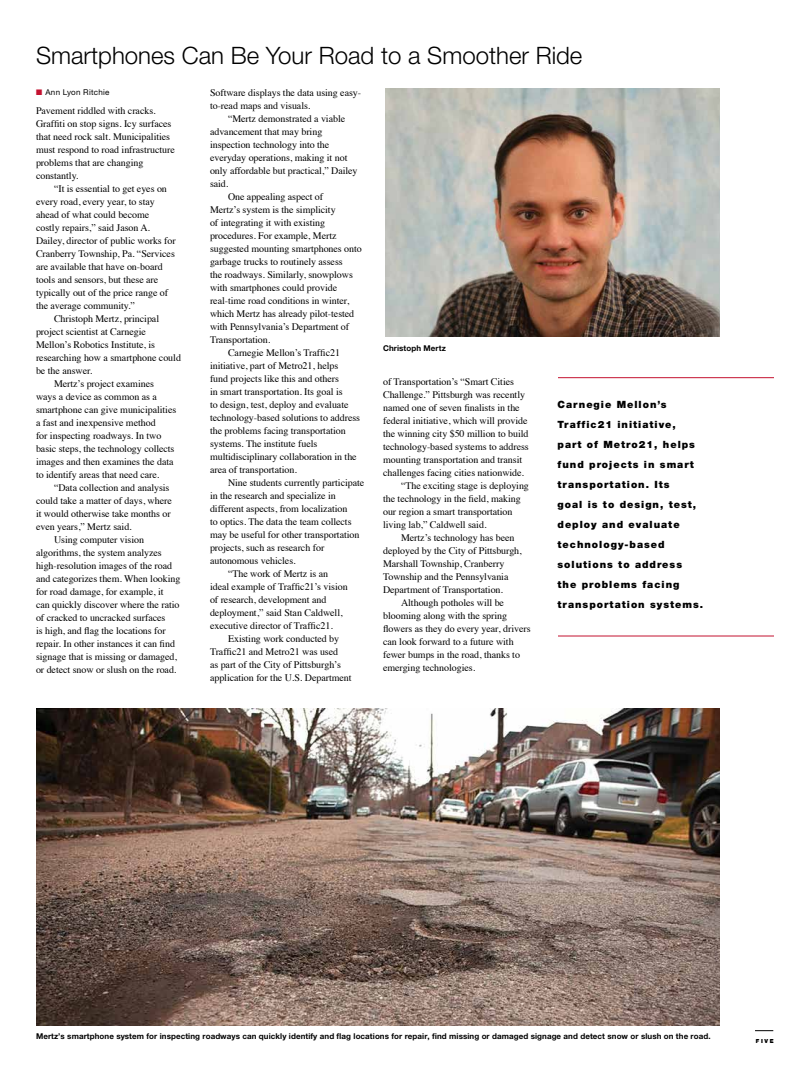
<style>
.page{position:relative;width:810px;height:1080px;background:#fff}
.page>*{position:absolute;margin:0;border:0;box-sizing:border-box;transform-origin:0 0}
.t1{font:300 24px "Helvetica Neue";color:#000}
.t2{font:10px/13px "Times";letter-spacing:-.005em;color:#000}
.t3{font:900 10px/20px "Helvetica Neue";letter-spacing:.1em;color:#000}
.t4{font:700 8px "Helvetica Neue";letter-spacing:.01em;color:#000}
.t5{font:8px "Helvetica Neue";letter-spacing:.035em;color:#000}
.t6{font:900 5.6px "Helvetica Neue";color:#000}
.s1{color:#c41230}
</style>
<div class="page">
<img style="left:36px;top:708px;width:684px;height:318px">
<svg style="left:755px;top:1030px;width:18px;height:1px"></svg>
<img style="left:386px;top:88px;width:334px;height:249px">
<hr style="left:558px;top:377px;width:216px;height:1px;background:#c41230">
<hr style="left:558px;top:636px;width:216px;height:1px;background:#c41230">
<h1 class="t1" style="left:36px;top:41px;width:548px">Smartphones Can Be Your Road to a Smoother Ride</h1>
<p class="t5" style="left:36px;top:87px;width:75px"><span class="s1">■</span> Ann Lyon Ritchie</p>
<p class="t2" style="left:36px;top:103px;width:140px">Pavement riddled with cracks.<br>Graffiti on stop signs. Icy surfaces that need rock salt. Municipalities must respond to road infrastructure problems that are changing constantly.</p>
<p class="t2" style="left:54px;top:181px;width:114px">“It is essential to get eyes on</p>
<p class="t2" style="left:36px;top:194px;width:120px">every road, every year, to stay</p>
<p class="t2" style="left:36px;top:207px;width:115px">ahead of what could become</p>
<p class="t2" style="left:36px;top:220px;width:116px">costly repairs,” said Jason A.</p>
<p class="t2" style="left:36px;top:233px;width:141px">Dailey, director of public works for</p>
<p class="t2" style="left:36px;top:246px;width:140px">Cranberry Township, Pa. “Services</p>
<p class="t2" style="left:36px;top:259px;width:128px">are available that have on-board</p>
<p class="t2" style="left:36px;top:272px;width:124px">tools and sensors, but these are</p>
<p class="t2" style="left:36px;top:285px;width:134px">typically out of the price range of</p>
<p class="t2" style="left:36px;top:298px;width:101px">the average community.”</p>
<p class="t2" style="left:54px;top:311px;width:107px">Christoph Mertz, principal</p>
<p class="t2" style="left:36px;top:324px;width:111px">project scientist at Carnegie</p>
<p class="t2" style="left:36px;top:337px;width:121px">Mellon’s Robotics Institute, is</p>
<p class="t2" style="left:36px;top:350px;width:146px">researching how a smartphone could</p>
<p class="t2" style="left:36px;top:363px;width:58px">be the answer.</p>
<p class="t2" style="left:54px;top:376px;width:101px">Mertz’s project examines</p>
<p class="t2" style="left:36px;top:389px;width:122px">ways a device as common as a</p>
<p class="t2" style="left:36px;top:402px;width:142px">smartphone can give municipalities</p>
<p class="t2" style="left:36px;top:415px;width:121px">a fast and inexpensive method</p>
<p class="t2" style="left:36px;top:428px;width:127px">for inspecting roadways. In two</p>
<p class="t2" style="left:36px;top:441px;width:140px">basic steps, the technology collects</p>
<p class="t2" style="left:36px;top:454px;width:139px">images and then examines the data</p>
<p class="t2" style="left:36px;top:467px;width:125px">to identify areas that need care.</p>
<p class="t2" style="left:54px;top:480px;width:117px">“Data collection and analysis</p>
<p class="t2" style="left:36px;top:493px;width:137px">could take a matter of days, where</p>
<p class="t2" style="left:36px;top:506px;width:136px">it would otherwise take months or</p>
<p class="t2" style="left:36px;top:519px;width:97px">even years,” Mertz said.</p>
<p class="t2" style="left:54px;top:532px;width:92px">Using computer vision</p>
<p class="t2" style="left:36px;top:545px;width:127px">algorithms, the system analyzes</p>
<p class="t2" style="left:36px;top:558px;width:138px">high-resolution images of the road</p>
<p class="t2" style="left:36px;top:571px;width:146px">and categorizes them. When looking</p>
<p class="t2" style="left:36px;top:584px;width:129px">for road damage, for example, it</p>
<p class="t2" style="left:36px;top:597px;width:145px">can quickly discover where the ratio</p>
<p class="t2" style="left:36px;top:610px;width:131px">of cracked to uncracked surfaces</p>
<p class="t2" style="left:36px;top:623px;width:131px">is high, and flag the locations for</p>
<p class="t2" style="left:36px;top:636px;width:141px">repair. In other instances it can find</p>
<p class="t2" style="left:36px;top:649px;width:143px">signage that is missing or damaged,</p>
<p class="t2" style="left:36px;top:662px;width:142px">or detect snow or slush on the road.</p>
<p class="t2" style="left:210px;top:85px;width:153px">Software displays the data using easy-</p>
<p class="t2" style="left:210px;top:98px;width:102px">to-read maps and visuals.</p>
<p class="t2" style="left:228px;top:111px;width:119px">“Mertz demonstrated a viable</p>
<p class="t2" style="left:210px;top:124px;width:114px">advancement that may bring</p>
<p class="t2" style="left:210px;top:137px;width:121px">inspection technology into the</p>
<p class="t2" style="left:210px;top:150px;width:139px">everyday operations, making it not</p>
<p class="t2" style="left:210px;top:163px;width:149px">only affordable but practical,” Dailey</p>
<p class="t2" style="left:210px;top:176px;width:20px">said.</p>
<p class="t2" style="left:228px;top:189px;width:97px">One appealing aspect of</p>
<p class="t2" style="left:210px;top:202px;width:127px">Mertz’s system is the simplicity</p>
<p class="t2" style="left:210px;top:215px;width:117px">of integrating it with existing</p>
<p class="t2" style="left:210px;top:228px;width:128px">procedures. For example, Mertz</p>
<p class="t2" style="left:210px;top:241px;width:153px">suggested mounting smartphones onto</p>
<p class="t2" style="left:210px;top:254px;width:134px">garbage trucks to routinely assess</p>
<p class="t2" style="left:210px;top:267px;width:144px">the roadways. Similarly, snowplows</p>
<p class="t2" style="left:210px;top:280px;width:129px">with smartphones could provide</p>
<p class="t2" style="left:210px;top:293px;width:141px">real-time road conditions in winter,</p>
<p class="t2" style="left:210px;top:306px;width:146px">which Mertz has already pilot-tested</p>
<p class="t2" style="left:210px;top:319px;width:141px">with Pennsylvania’s Department of</p>
<p class="t2" style="left:210px;top:332px;width:62px">Transportation.</p>
<p class="t2" style="left:228px;top:345px;width:114px">Carnegie Mellon’s Traffic21</p>
<p class="t2" style="left:210px;top:358px;width:130px">initiative, part of Metro21, helps</p>
<p class="t2" style="left:210px;top:371px;width:131px">fund projects like this and others</p>
<p class="t2" style="left:210px;top:384px;width:134px">in smart transportation. Its goal is</p>
<p class="t2" style="left:210px;top:397px;width:140px">to design, test, deploy and evaluate</p>
<p class="t2" style="left:210px;top:410px;width:152px">technology-based solutions to address</p>
<p class="t2" style="left:210px;top:423px;width:137px">the problems facing transportation</p>
<p class="t2" style="left:210px;top:436px;width:109px">systems. The institute fuels</p>
<p class="t2" style="left:210px;top:449px;width:148px">multidisciplinary collaboration in the</p>
<p class="t2" style="left:210px;top:462px;width:88px">area of transportation.</p>
<p class="t2" style="left:228px;top:475px;width:138px">Nine students currently participate</p>
<p class="t2" style="left:210px;top:488px;width:127px">in the research and specialize in</p>
<p class="t2" style="left:210px;top:501px;width:139px">different aspects, from localization</p>
<p class="t2" style="left:210px;top:514px;width:143px">to optics. The data the team collects</p>
<p class="t2" style="left:210px;top:527px;width:151px">may be useful for other transportation</p>
<p class="t2" style="left:210px;top:540px;width:116px">projects, such as research for</p>
<p class="t2" style="left:210px;top:553px;width:87px">autonomous vehicles.</p>
<p class="t2" style="left:228px;top:566px;width:102px">“The work of Mertz is an</p>
<p class="t2" style="left:210px;top:579px;width:139px">ideal example of Traffic21’s vision</p>
<p class="t2" style="left:210px;top:592px;width:118px">of research, development and</p>
<p class="t2" style="left:210px;top:605px;width:134px">deployment,” said Stan Caldwell,</p>
<p class="t2" style="left:210px;top:618px;width:124px">executive director of Traffic21.</p>
<p class="t2" style="left:228px;top:631px;width:113px">Existing work conducted by</p>
<p class="t2" style="left:210px;top:644px;width:130px">Traffic21 and Metro21 was used</p>
<p class="t2" style="left:210px;top:657px;width:132px">as part of the City of Pittsburgh’s</p>
<p class="t2" style="left:210px;top:670px;width:143px">application for the U.S. Department</p>
<p class="t4" style="left:383px;top:343px;width:64px">Christoph Mertz</p>
<p class="t2" style="left:383px;top:374px;width:132px">of Transportation’s “Smart Cities</p>
<p class="t2" style="left:383px;top:387px;width:143px">Challenge.” Pittsburgh was recently</p>
<p class="t2" style="left:383px;top:400px;width:138px">named one of seven finalists in the</p>
<p class="t2" style="left:383px;top:413px;width:146px">federal initiative, which will provide</p>
<p class="t2" style="left:383px;top:426px;width:147px">the winning city $50 million to build</p>
<p class="t2" style="left:383px;top:439px;width:147px">technology-based systems to address</p>
<p class="t2" style="left:383px;top:452px;width:141px">mounting transportation and transit</p>
<p class="t2" style="left:383px;top:465px;width:142px">challenges facing cities nationwide.</p>
<p class="t2" style="left:401px;top:478px;width:129px">“The exciting stage is deploying</p>
<p class="t2" style="left:383px;top:491px;width:139px">the technology in the field, making</p>
<p class="t2" style="left:383px;top:504px;width:131px">our region a smart transportation</p>
<p class="t2" style="left:383px;top:517px;width:105px">living lab,” Caldwell said.</p>
<p class="t2" style="left:401px;top:530px;width:115px">Mertz’s technology has been</p>
<p class="t2" style="left:383px;top:543px;width:140px">deployed by the City of Pittsburgh,</p>
<p class="t2" style="left:383px;top:556px;width:123px">Marshall Township, Cranberry</p>
<p class="t2" style="left:383px;top:569px;width:127px">Township and the Pennsylvania</p>
<p class="t2" style="left:383px;top:582px;width:121px">Department of Transportation.</p>
<p class="t2" style="left:401px;top:595px;width:104px">Although potholes will be</p>
<p class="t2" style="left:383px;top:608px;width:126px">blooming along with the spring</p>
<p class="t2" style="left:383px;top:621px;width:149px">flowers as they do every year, drivers</p>
<p class="t2" style="left:383px;top:634px;width:132px">can look forward to a future with</p>
<p class="t2" style="left:383px;top:647px;width:138px">fewer bumps in the road, thanks to</p>
<p class="t2" style="left:383px;top:660px;width:94px">emerging technologies.</p>
<p class="t3" style="left:558px;top:394px;width:147px">Carnegie Mellon’s<br>Traffic21 initiative,<br>part of Metro21, helps fund projects in smart transportation. Its<br>goal is to design, test, deploy and evaluate technology-based solutions to address the problems facing transportation systems.</p>
<p class="t4" style="left:36px;top:1031px;width:676px">Mertz’s smartphone system for inspecting roadways can quickly identify and flag locations for repair, find missing or damaged signage and detect snow or slush on the road.</p>
<p class="t6" style="left:756px;top:1037px;width:19px">five</p>
</div>
